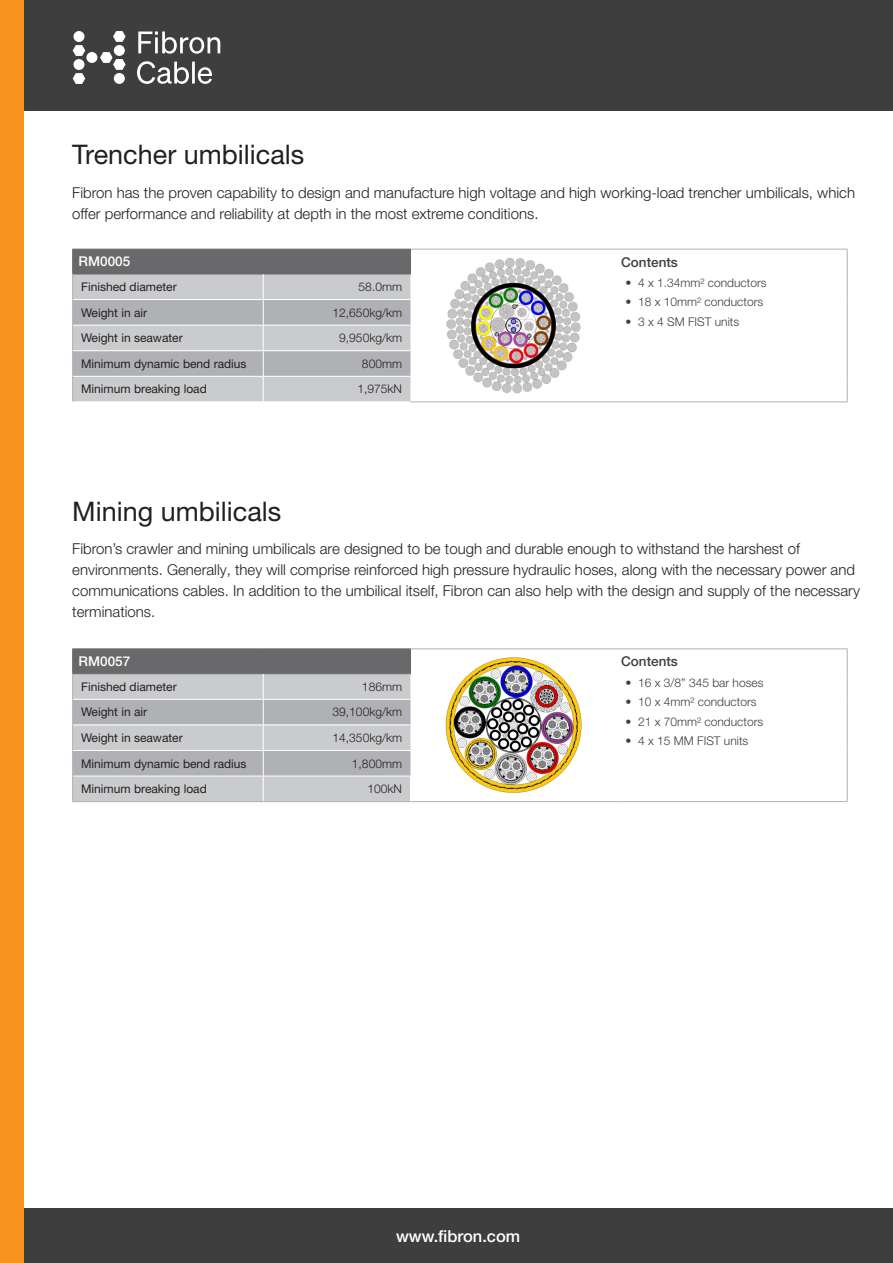
<style>
.page{position:relative;width:893px;height:1263px;background:#fff}
.page>*{position:absolute;margin:0;border:0;box-sizing:border-box;transform-origin:0 0}
.t1{font:27px "Helvetica Neue LT Pro";color:#231f20}
.t2{font:500 16.5px "Helvetica Neue LT Pro";color:#fff}
.t3{font:300 15px/21px "Helvetica Neue LT Pro";color:#231f20}
.Body_Copy{font:500 13.5px "Helvetica Neue LT Pro";color:#3e3e3f}
.Body_Copy-2{font:500 13.5px "Helvetica Neue LT Pro";color:#fff}
.t4{font:12px "Helvetica Neue LT Pro";color:#231f20}
.Body_Copy-3{font:300 12px "Helvetica Neue LT Pro";color:#3e3e3f}
.t5{font:300 12px "Helvetica Neue LT Pro";color:#231f20}
</style>
<div class="page">
<div style="left:12px;top:0;width:881px;height:111px;background:#3e3e3f"></div>
<div style="left:23px;top:1209px;width:870px;height:54px;background:#3e3e3f"></div>
<div style="left:0;top:0;width:23px;height:1263px;background:#f7931d"></div>
<hr style="left:411px;top:249px;width:210px;height:1px;background:#b0b1b5">
<hr style="left:621px;top:249px;width:227px;height:1px;background:#b0b1b5">
<svg style="left:72px;top:249px;width:339px;height:152px"></svg>
<hr style="left:73px;top:299px;width:190px;height:1px;background:#fff">
<hr style="left:263px;top:299px;width:147px;height:1px;background:#fff">
<hr style="left:73px;top:325px;width:190px;height:1px;background:#fff">
<hr style="left:263px;top:325px;width:147px;height:1px;background:#fff">
<hr style="left:73px;top:350px;width:190px;height:1px;background:#fff">
<hr style="left:263px;top:350px;width:147px;height:1px;background:#fff">
<hr style="left:73px;top:376px;width:190px;height:1px;background:#fff">
<hr style="left:263px;top:376px;width:147px;height:1px;background:#fff">
<svg style="left:847px;top:249px;width:1px;height:152px"></svg>
<hr style="left:410px;top:401px;width:211px;height:1px;background:#b0b1b5">
<hr style="left:621px;top:401px;width:227px;height:1px;background:#b0b1b5">
<svg style="left:411px;top:649px;width:436px;height:152px"></svg>
<hr style="left:411px;top:648px;width:210px;height:1px;background:#b0b1b5">
<hr style="left:621px;top:648px;width:227px;height:1px;background:#b0b1b5">
<hr style="left:621px;top:673px;width:226px;height:1px;background:#fff">
<hr style="left:72px;top:648px;width:191px;height:1px;background:#69696c">
<hr style="left:263px;top:648px;width:148px;height:1px;background:#69696c">
<svg style="left:847px;top:649px;width:1px;height:152px"></svg>
<hr style="left:410px;top:801px;width:211px;height:1px;background:#b0b1b5">
<hr style="left:621px;top:801px;width:227px;height:1px;background:#b0b1b5">
<svg style="left:72px;top:649px;width:339px;height:153px"></svg>
<hr style="left:72px;top:801px;width:191px;height:1px;background:#b0b1b5">
<hr style="left:263px;top:801px;width:147px;height:1px;background:#b0b1b5">
<img style="left:446px;top:258px;width:135px;height:136px">
<img style="left:444px;top:654px;width:141px;height:142px">
<svg style="left:73px;top:73px;width:12px;height:11px"></svg>
<div style="left:73px;top:59px;width:11px;height:11px;background:#fff;border-radius:50%"></div>
<svg style="left:73px;top:45px;width:12px;height:11px"></svg>
<div style="left:73px;top:31px;width:11px;height:11px;background:#fff;border-radius:50%"></div>
<div style="left:86px;top:52px;width:11px;height:11px;background:#fff;border-radius:50%"></div>
<svg style="left:113px;top:31px;width:13px;height:11px"></svg>
<div style="left:114px;top:45px;width:11px;height:11px;background:#fff;border-radius:50%"></div>
<svg style="left:100px;top:52px;width:26px;height:18px"></svg>
<div style="left:114px;top:73px;width:11px;height:11px;background:#fff;border-radius:50%"></div>
<svg style="left:137px;top:61px;width:75px;height:23px"></svg>
<svg style="left:138px;top:31px;width:82px;height:23px"></svg>
<p class="t1" style="left:72px;top:138px;width:234px">Trencher umbilicals</p>
<p class="t3" style="left:72px;top:181px;width:784px">Fibron has the proven capability to design and manufacture high voltage and high working-load trencher umbilicals, which offer performance and reliability at depth in the most extreme conditions.</p>
<p class="Body_Copy-2" style="left:79px;top:253px;width:53px">RM0005</p>
<p class="Body_Copy" style="left:621px;top:254px;width:58px">Contents</p>
<p class="t4" style="left:81px;top:279px;width:97px">Finished diameter</p>
<p class="t5" style="left:359px;top:279px;width:45px">58.0mm</p>
<p class="Body_Copy-3" style="left:625px;top:275px;width:143px">• 4 x 1.34mm² conductors</p>
<p class="Body_Copy-3" style="left:625px;top:295px;width:139px">• 18 x 10mm² conductors</p>
<p class="Body_Copy-3" style="left:625px;top:314px;width:115px">• 3 x 4 SM FIST units</p>
<p class="t4" style="left:81px;top:305px;width:67px">Weight in air</p>
<p class="t5" style="left:333px;top:305px;width:71px">12,650kg/km</p>
<p class="t4" style="left:81px;top:331px;width:103px">Weight in seawater</p>
<p class="t5" style="left:339px;top:331px;width:64px">9,950kg/km</p>
<p class="t4" style="left:81px;top:356px;width:167px">Minimum dynamic bend radius</p>
<p class="t5" style="left:362px;top:356px;width:42px">800mm</p>
<p class="t4" style="left:81px;top:382px;width:127px">Minimum breaking load</p>
<p class="t5" style="left:357px;top:382px;width:46px">1,975kN</p>
<p class="t1" style="left:72px;top:494px;width:211px">Mining umbilicals</p>
<p class="t3" style="left:72px;top:538px;width:789px">Fibron’s crawler and mining umbilicals are designed to be tough and durable enough to withstand the harshest of environments. Generally, they will comprise reinforced high pressure hydraulic hoses, along with the necessary power and communications cables. In addition to the umbilical itself, Fibron can also help with the design and supply of the necessary terminations.</p>
<p class="Body_Copy-2" style="left:79px;top:653px;width:53px">RM0057</p>
<p class="Body_Copy" style="left:621px;top:653px;width:58px">Contents</p>
<p class="t4" style="left:81px;top:679px;width:97px">Finished diameter</p>
<p class="t5" style="left:362px;top:679px;width:42px">186mm</p>
<p class="Body_Copy-3" style="left:625px;top:675px;width:140px">• 16 x 3/8” 345 bar hoses</p>
<p class="Body_Copy-3" style="left:625px;top:694px;width:133px">• 10 x 4mm² conductors</p>
<p class="Body_Copy-3" style="left:625px;top:714px;width:139px">• 21 x 70mm² conductors</p>
<p class="Body_Copy-3" style="left:625px;top:733px;width:124px">• 4 x 15 MM FIST units</p>
<p class="t4" style="left:81px;top:705px;width:67px">Weight in air</p>
<p class="t5" style="left:333px;top:705px;width:71px">39,100kg/km</p>
<p class="t4" style="left:81px;top:730px;width:103px">Weight in seawater</p>
<p class="t5" style="left:333px;top:730px;width:71px">14,350kg/km</p>
<p class="t4" style="left:81px;top:756px;width:167px">Minimum dynamic bend radius</p>
<p class="t5" style="left:352px;top:756px;width:52px">1,800mm</p>
<p class="t4" style="left:81px;top:781px;width:127px">Minimum breaking load</p>
<p class="t5" style="left:368px;top:781px;width:36px">100kN</p>
<p class="t2" style="left:396px;top:1226px;width:126px">www.fibron.com</p>
</div>
